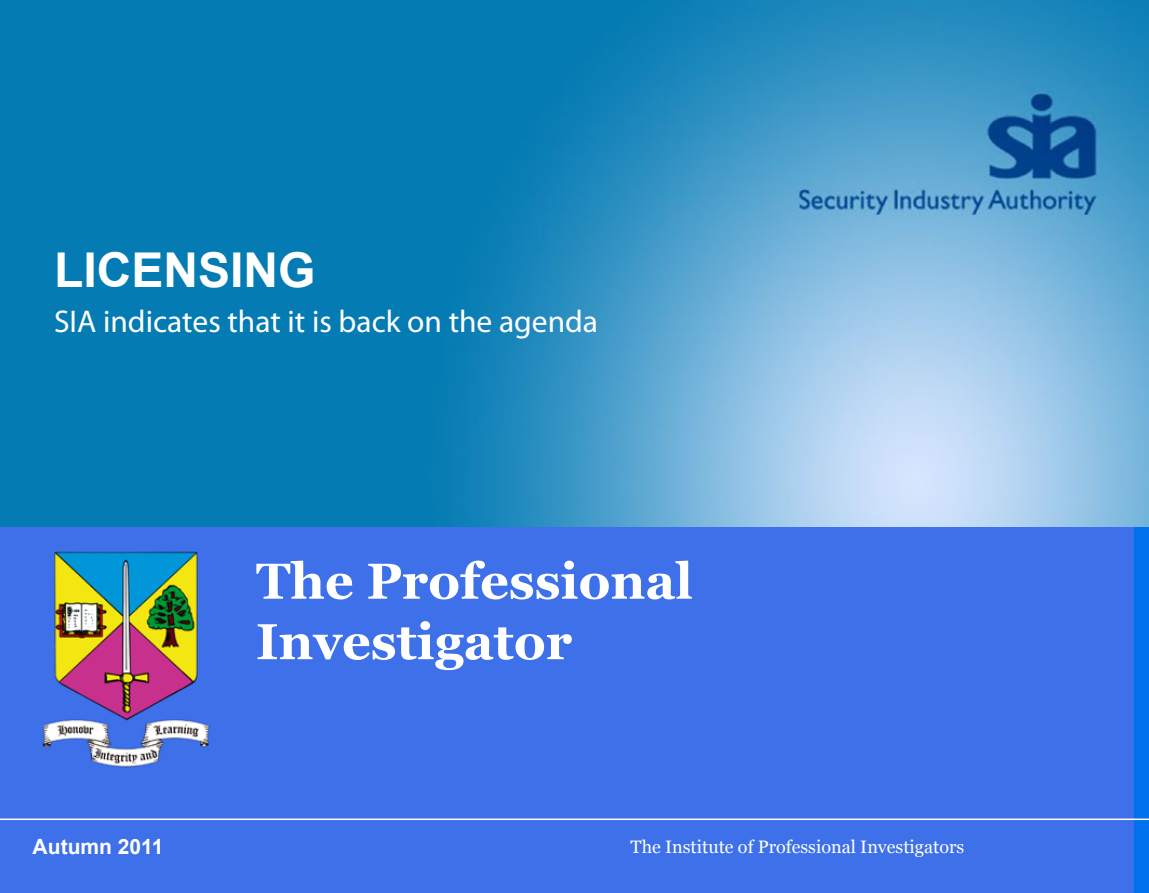
<style>
.page{position:relative;width:1149px;height:893px;background:#fff}
.page>*{position:absolute;margin:0;border:0;box-sizing:border-box;transform-origin:0 0}
.t1{font:700 50.4px/60.4px "Georgia";color:#fff}
.t2{font:700 48px "Arial";color:#fff}
.t3{font:31.5px "Myriad Pro";color:#fff}
.t4{font:700 21px "Arial";color:#fff}
.t5{font:18px "Georgia";color:#fff}
</style>
<div class="page">
<div style="left:0;top:527px;width:1132px;height:291px;background:#3d70e9"></div>
<div style="left:0;top:818px;width:1148px;height:75px;background:#3d70e9"></div>
<img style="left:38px;top:549px;width:174px;height:220px">
<img style="left:0;top:0;width:1148px;height:527px">
<h2 class="t2" style="left:54px;top:239px;width:263px">LICENSING</h2>
<h3 class="t3" style="left:54px;top:302px;width:545px">SIA indicates that it is back on the agenda</h3>
<p class="t4" style="left:33px;top:833px;width:132px">Autumn 2011</p>
<h1 class="t1" style="left:256px;top:551px;width:438px">The Professional<br>Investigator</h1>
<p class="t5" style="left:630px;top:835px;width:335px">The Institute of Professional Investigators</p>
</div>
